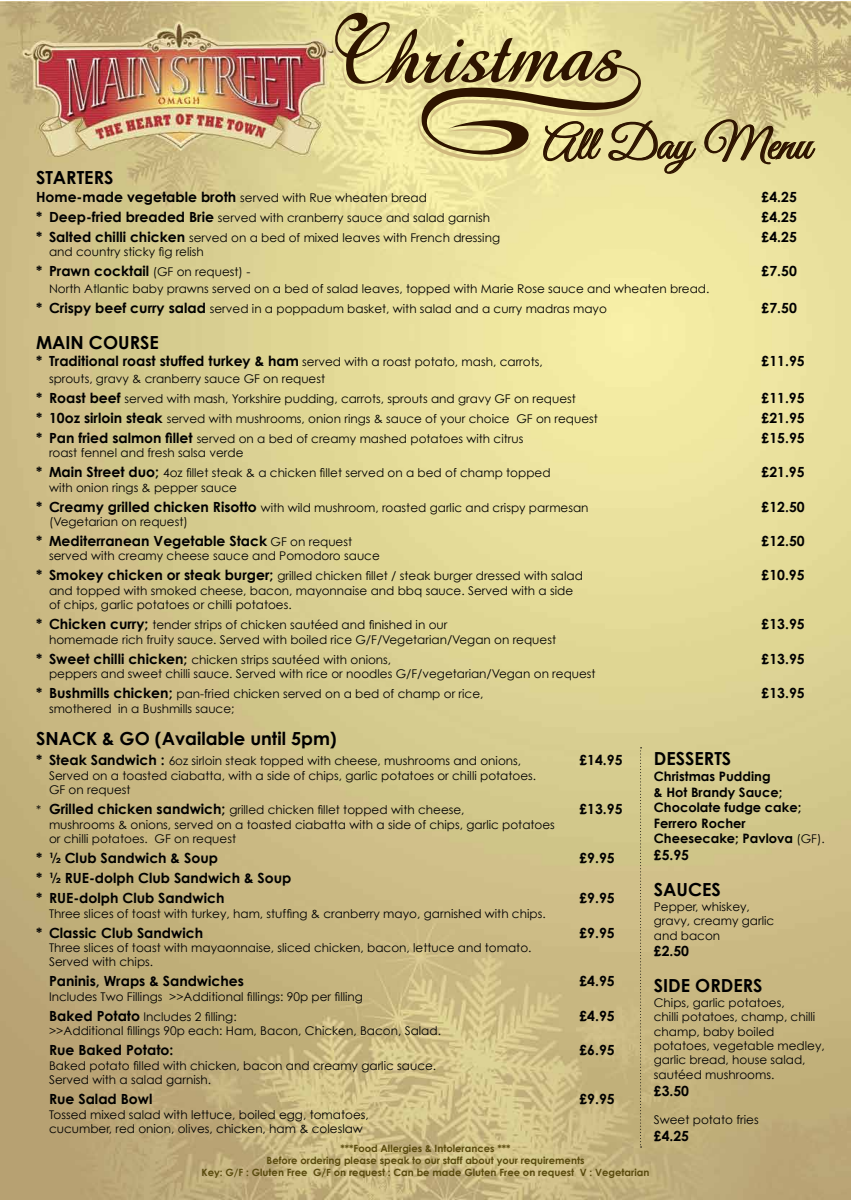
<style>
.page{position:relative;width:851px;height:1200px;background:#fff}
.page>*{position:absolute;margin:0;border:0;box-sizing:border-box;transform-origin:0 0}
.t1{font:47.2px "Great Vibes";color:#2e1400}
.t2{font:700 18px "Century Gothic";color:#000}
.t3{font:700 14px/20px "Century Gothic";color:#000}
.t4{font:700 13px/15.6px "Century Gothic";color:#000}
.t5{font:12px/14.4px "Century Gothic";color:#000}
.t6{font:700 10px/12px "Century Gothic";color:#594a0d;text-align:center}
.s1{font-weight:700;font-size:14px}
.s2{font-weight:400;font-size:12px}
</style>
<div class="page">
<img style="left:0;top:1px;width:850px;height:1198px">
<svg style="left:329px;top:12px;width:318px;height:145px;background:#ded593"></svg>
<svg style="left:332px;top:25px;width:484px;height:149px;background:#cabd82"></svg>
<svg style="left:640px;top:747px;width:1px;height:400px"></svg>
<h1 class="t1" style="left:543px;top:118px;width:270px">All Day Menu</h1>
<h2 class="t2" style="left:36px;top:166px;width:79px">STARTERS</h2>
<p class="t5" style="left:36px;top:190px;width:392px"><span class="s1">Home-made vegetable broth</span> served with Rue wheaten bread</p>
<p class="t3" style="left:761px;top:186px;width:37px">£4.25</p>
<p class="t5" style="left:36px;top:210px;width:455px"><span class="s1">* Deep-fried breaded Brie</span> served with cranberry sauce and salad garnish</p>
<p class="t3" style="left:761px;top:206px;width:37px">£4.25</p>
<p class="t5" style="left:36px;top:230px;width:465px"><span class="s1">* Salted chilli chicken</span> served on a bed of mixed leaves with French dressing</p>
<p class="t3" style="left:761px;top:226px;width:37px">£4.25</p>
<p class="t5" style="left:49px;top:244px;width:156px">and country sticky fig relish</p>
<p class="t3" style="left:36px;top:261px;width:216px">* Prawn cocktail <span class="s2">(GF on request) -</span></p>
<p class="t3" style="left:761px;top:261px;width:37px">£7.50</p>
<p class="t5" style="left:36px;top:278px;width:674px;line-height:20px;text-indent:13px">North Atlantic baby prawns served on a bed of salad leaves, topped with Marie Rose sauce and wheaten bread. <span class="s1">* Crispy beef curry salad</span> served in a poppadum basket, with salad and a curry madras mayo</p>
<p class="t3" style="left:761px;top:297px;width:37px">£7.50</p>
<h2 class="t2" style="left:36px;top:331px;width:124px">MAIN COURSE</h2>
<p class="t5" style="left:36px;top:354px;width:508px"><span class="s1">* Traditional roast stuffed turkey &amp; ham</span> served with a roast potato, mash, carrots,</p>
<p class="t3" style="left:761px;top:350px;width:45px">£11.95</p>
<p class="t5" style="left:36px;top:368px;width:541px;line-height:20px;text-indent:13px">sprouts, gravy &amp; cranberry sauce GF on request<br><span class="s1">* Roast beef</span> served with mash, Yorkshire pudding, carrots, sprouts and gravy GF on request</p>
<p class="t3" style="left:761px;top:387px;width:45px">£11.95</p>
<p class="t5" style="left:36px;top:411px;width:563px"><span class="s1">* 10oz sirloin steak</span> served with mushrooms, onion rings &amp; sauce of your choice GF on request</p>
<p class="t3" style="left:761px;top:407px;width:45px">£21.95</p>
<p class="t5" style="left:36px;top:431px;width:489px"><span class="s1">* Pan fried salmon fillet</span> served on a bed of creamy mashed potatoes with citrus</p>
<p class="t3" style="left:761px;top:427px;width:45px">£15.95</p>
<p class="t5" style="left:36px;top:442px;width:516px;line-height:20px;text-indent:13px">roast fennel and fresh salsa verde<br><span class="s1">* Main Street duo;</span> 4oz fillet steak &amp; a chicken fillet served on a bed of champ topped</p>
<p class="t3" style="left:761px;top:461px;width:45px">£21.95</p>
<p class="t5" style="left:36px;top:477px;width:554px;line-height:20px;text-indent:13px">with onion rings &amp; pepper sauce<br><span class="s1">* Creamy grilled chicken Risotto</span> with wild mushroom, roasted garlic and crispy parmesan</p>
<p class="t3" style="left:761px;top:496px;width:45px">£12.50</p>
<p class="t5" style="left:49px;top:514px;width:140px">(Vegetarian on request)</p>
<p class="t3" style="left:36px;top:530px;width:317px">* Mediterranean Vegetable Stack <span class="s2">GF on request</span></p>
<p class="t3" style="left:761px;top:530px;width:45px">£12.50</p>
<p class="t5" style="left:36px;top:545px;width:548px;line-height:20px;text-indent:13px">served with creamy cheese sauce and Pomodoro sauce<br><span class="s1">* Smokey chicken or steak burger;</span> grilled chicken fillet / steak burger dressed with salad</p>
<p class="t3" style="left:761px;top:565px;width:45px">£10.95</p>
<p class="t5" style="left:49px;top:583px;width:525px">and topped with smoked cheese, bacon, mayonnaise and bbq sauce. Served with a side of chips, garlic potatoes or chilli potatoes.</p>
<p class="t5" style="left:36px;top:617px;width:413px"><span class="s1">* Chicken curry;</span> tender strips of chicken sautéed and finished in our</p>
<p class="t3" style="left:761px;top:613px;width:45px">£13.95</p>
<p class="t5" style="left:36px;top:629px;width:521px;line-height:20px;text-indent:13px">homemade rich fruity sauce. Served with boiled rice G/F/Vegetarian/Vegan on request <span class="s1">* Sweet chilli chicken;</span> chicken strips sautéed with onions,</p>
<p class="t3" style="left:761px;top:648px;width:45px">£13.95</p>
<p class="t5" style="left:36px;top:663px;width:561px;line-height:20px;text-indent:13px">peppers and sweet chilli sauce. Served with rice or noodles G/F/vegetarian/Vegan on request <span class="s1">* Bushmills chicken;</span> pan-fried chicken served on a bed of champ or rice,</p>
<p class="t5" style="left:49px;top:700px;width:187px">smothered in a Bushmills sauce;</p>
<p class="t3" style="left:761px;top:682px;width:45px">£13.95</p>
<h2 class="t2" style="left:36px;top:727px;width:302px">SNACK &amp; GO (Available until 5pm)</h2>
<p class="t5" style="left:36px;top:753px;width:486px"><span class="s1">* Steak Sandwich :</span> 6oz sirloin steak topped with cheese, mushrooms and onions,</p>
<p class="t3" style="left:579px;top:749px;width:45px">£14.95</p>
<p class="t5" style="left:49px;top:768px;width:488px">Served on a toasted ciabatta, with a side of chips, garlic potatoes or chilli potatoes.<br>GF on request</p>
<p class="t5" style="left:36px;top:802px;width:430px">* <span class="s1">Grilled chicken sandwich;</span> grilled chicken fillet topped with cheese,</p>
<p class="t3" style="left:579px;top:798px;width:45px">£13.95</p>
<p class="t5" style="left:49px;top:816px;width:507px">mushrooms &amp; onions, served on a toasted ciabatta with a side of chips, garlic potatoes or chilli potatoes. GF on request</p>
<p class="t3" style="left:36px;top:847px;width:183px">* ½ Club Sandwich &amp; Soup</p>
<p class="t3" style="left:579px;top:847px;width:37px">£9.95</p>
<p class="t3" style="left:36px;top:867px;width:257px">* ½ RUE-dolph Club Sandwich &amp; Soup * RUE-dolph Club Sandwich</p>
<h2 class="t2" style="left:653px;top:747px;width:79px">DESSERTS</h2>
<p class="t4" style="left:653px;top:768px;width:172px">Christmas Pudding<br>&amp; Hot Brandy Sauce;<br>Chocolate fudge cake;<br>Ferrero Rocher<br>Cheesecake; Pavlova <span class="s2">(GF).</span></p>
<p class="t3" style="left:653px;top:844px;width:37px">£5.95</p>
<h2 class="t2" style="left:653px;top:878px;width:68px">SAUCES</h2>
<p class="t5" style="left:653px;top:898px;width:122px">Pepper, whiskey, gravy, creamy garlic and bacon</p>
<p class="t3" style="left:653px;top:940px;width:37px">£2.50</p>
<h2 class="t2" style="left:653px;top:974px;width:110px">SIDE ORDERS</h2>
<p class="t5" style="left:653px;top:994px;width:172px">Chips, garlic potatoes,<br>chilli potatoes, champ, chilli champ, baby boiled potatoes, vegetable medley, garlic bread, house salad, sautéed mushrooms.</p>
<p class="t3" style="left:653px;top:1079px;width:37px">£3.50</p>
<p class="t5" style="left:653px;top:1112px;width:106px">Sweet potato fries</p>
<p class="t3" style="left:653px;top:1125px;width:37px">£4.25</p>
<p class="t3" style="left:579px;top:887px;width:37px">£9.95</p>
<p class="t5" style="left:49px;top:905px;width:498px">Three slices of toast with turkey, ham, stuffing &amp; cranberry mayo, garnished with chips.</p>
<p class="t3" style="left:36px;top:921px;width:169px">* Classic Club Sandwich</p>
<p class="t3" style="left:579px;top:921px;width:37px">£9.95</p>
<p class="t5" style="left:49px;top:940px;width:484px">Three slices of toast with mayaonnaise, sliced chicken, bacon, lettuce and tomato.<br>Served with chips.</p>
<p class="t3" style="left:49px;top:970px;width:196px">Paninis, Wraps &amp; Sandwiches</p>
<p class="t3" style="left:579px;top:970px;width:37px">£4.95</p>
<p class="t5" style="left:49px;top:986px;width:315px;line-height:20px">Includes Two Fillings &gt;&gt;Additional fillings: 90p per filling<br><span class="s1">Baked Potato</span> Includes 2 filling:</p>
<p class="t3" style="left:579px;top:1005px;width:37px">£4.95</p>
<p class="t5" style="left:49px;top:1023px;width:393px">&gt;&gt;Additional fillings 90p each: Ham, Bacon, Chicken, Bacon, Salad.</p>
<p class="t3" style="left:49px;top:1039px;width:126px">Rue Baked Potato:</p>
<p class="t3" style="left:579px;top:1039px;width:37px">£6.95</p>
<p class="t5" style="left:49px;top:1057px;width:388px">Baked potato filled with chicken, bacon and creamy garlic sauce.<br>Served with a salad garnish.</p>
<p class="t3" style="left:49px;top:1088px;width:105px">Rue Salad Bowl</p>
<p class="t3" style="left:579px;top:1088px;width:37px">£9.95</p>
<p class="t5" style="left:49px;top:1106px;width:321px">Tossed mixed salad with lettuce, boiled egg, tomatoes, cucumber, red onion, olives, chicken, ham &amp; coleslaw</p>
<p class="t6" style="left:201px;top:1141px;width:449px">***Food Allergies &amp; Intolerances ***<br>Before ordering please speak to our staff about your requirements<br>Key: G/F : Gluten Free G/F on request : Can be made Gluten Free on request V : Vegetarian</p>
</div>
